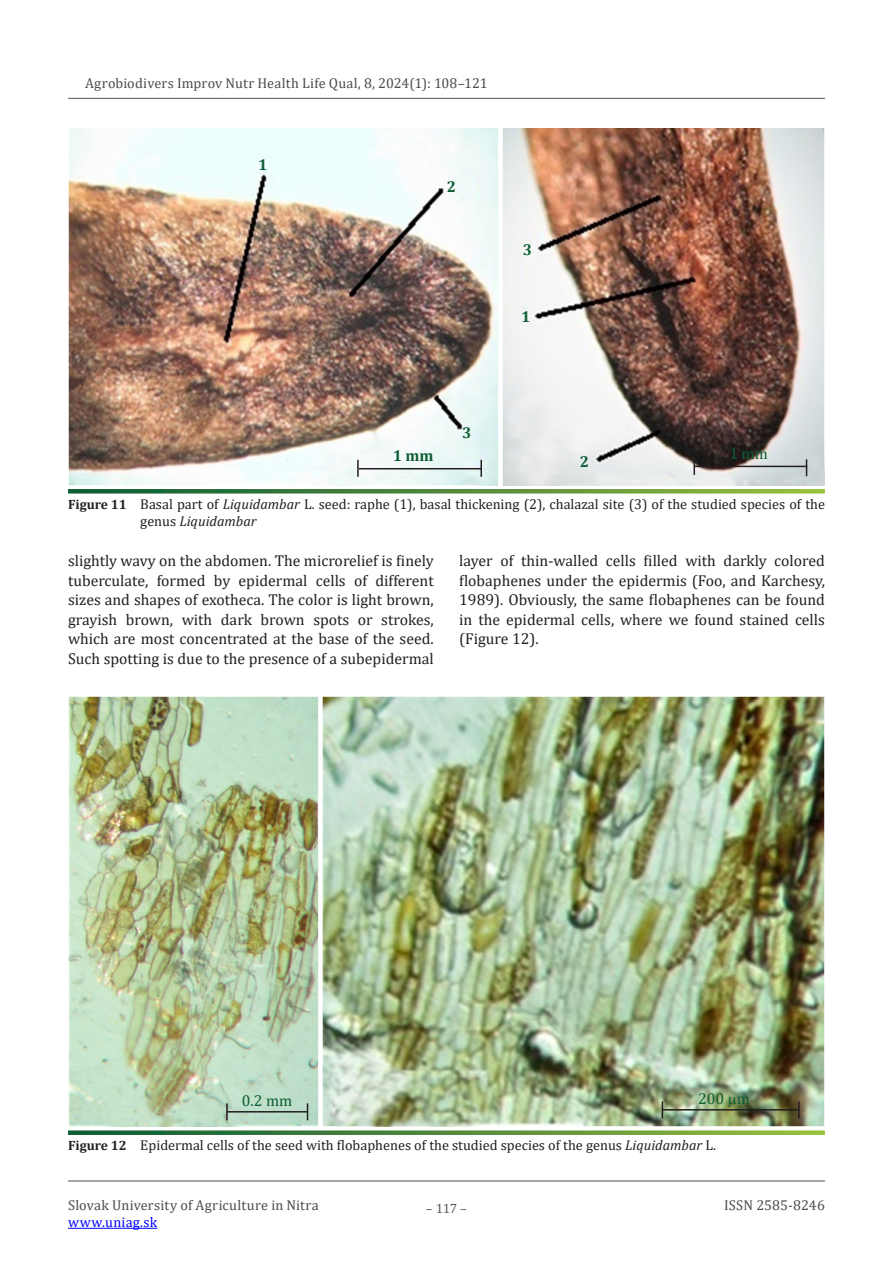
<style>
.page{position:relative;width:893px;height:1263px;background:#fff}
.page>*{position:absolute;margin:0;border:0;box-sizing:border-box;transform-origin:0 0}
.blok_ang{font:15.75px/19.5px "Cambria";color:#231f20;text-align:justify}
.blok_ang-2{font:15.75px "Cambria";color:#0c5d33}
.blok_ang-3{font:700 15.75px "Cambria";color:#0c5d33}
.obrazok{font:14.25px/17.1px "Cambria";color:#231f20}
.t1{font:14.25px "Cambria";letter-spacing:.01em;color:#4b4c4d}
.t2{font:14.25px "Cambria";letter-spacing:.02em;color:#00f}
.t3{font:13.5px "Cambria";color:#57585a}
.s1{font-weight:700;font-size:13.5px}
.s2{font-style:italic}
</style>
<div class="page">
<hr style="left:68px;top:98px;width:757px;height:1px;background:#6c6d70">
<hr style="left:68px;top:1228px;width:89px;height:1px;background:#00f">
<hr style="left:68px;top:1180px;width:757px;height:1px;background:#6c6d70">
<svg style="left:68px;top:489px;width:757px;height:4px;background:#528b3b"></svg>
<img style="left:68px;top:128px;width:757px;height:357px">
<svg style="left:68px;top:1130px;width:757px;height:5px;background:#62964d"></svg>
<img style="left:68px;top:696px;width:757px;height:430px">
<div style="left:498px;top:121px;width:5px;height:366px;background:#fff"></div>
<div style="left:318px;top:674px;width:5px;height:453px;background:#fff"></div>
<hr style="left:662px;top:1109px;width:137px;height:1px;background:#231f20">
<svg style="left:798px;top:1101px;width:2px;height:17px"></svg>
<svg style="left:662px;top:1101px;width:1px;height:17px"></svg>
<hr style="left:227px;top:1111px;width:81px;height:1px;background:#231f20">
<svg style="left:307px;top:1103px;width:1px;height:17px"></svg>
<svg style="left:226px;top:1103px;width:2px;height:17px"></svg>
<hr style="left:359px;top:468px;width:123px;height:1px;background:#231f20">
<hr style="left:694px;top:466px;width:113px;height:1px;background:#231f20">
<svg style="left:357px;top:460px;width:2px;height:17px"></svg>
<svg style="left:480px;top:460px;width:2px;height:17px"></svg>
<svg style="left:693px;top:458px;width:2px;height:17px"></svg>
<svg style="left:806px;top:459px;width:1px;height:17px"></svg>
<svg style="left:729px;top:1097px;width:7px;height:11px"></svg>
<p class="t1" style="left:85px;top:74px;width:404px">Agrobiodivers Improv Nutr Health Life Qual, 8, 2024(1): 108–121</p>
<p class="blok_ang-3" style="left:258px;top:153px;width:11px">1</p>
<p class="blok_ang-3" style="left:447px;top:176px;width:11px">2</p>
<p class="blok_ang-3" style="left:462px;top:421px;width:11px">3</p>
<p class="blok_ang-3" style="left:523px;top:238px;width:11px">3</p>
<p class="blok_ang-3" style="left:521px;top:306px;width:11px">1</p>
<p class="blok_ang-3" style="left:393px;top:445px;width:42px">1 mm</p>
<p class="blok_ang-2" style="left:729px;top:444px;width:40px">1 mm</p>
<p class="blok_ang-3" style="left:580px;top:450px;width:11px">2</p>
<p class="obrazok" style="left:140px;top:495px;width:686px;text-indent:-72px"><span class="s1">Figure 11</span> Basal part of <span class="s2">Liquidambar</span> L. seed: raphe (1), basal thickening (2), chalazal site (3) of the studied species of the genus <span class="s2">Liquidambar</span></p>
<p class="blok_ang" style="left:68px;top:551px;width:367px">slightly wavy on the abdomen. The microrelief is finely tuberculate, formed by epidermal cells of different sizes and shapes of exotheca. The color is light brown, grayish brown, with dark brown spots or strokes, which are most concentrated at the base of the seed.<br>Such spotting is due to the presence of a subepidermal</p>
<p class="blok_ang" style="left:459px;top:551px;width:367px">layer of thin-walled cells filled with darkly colored flobaphenes under the epidermis (Foo, and Karchesy, 1989). Obviously, the same flobaphenes can be found in the epidermal cells, where we found stained cells (Figure 12).</p>
<p class="blok_ang-2" style="left:242px;top:1092px;width:52px">0.2 mm</p>
<p class="blok_ang-2" style="left:698px;top:1090px;width:53px">200 m</p>
<p class="obrazok" style="left:68px;top:1136px;width:649px"><span class="s1">Figure 12</span> Epidermal cells of the seed with flobaphenes of the studied species of the genus <span class="s2">Liquidambar</span> L.</p>
<p class="t1" style="left:68px;top:1197px;width:252px">Slovak University of Agriculture in Nitra</p>
<p class="t2" style="left:68px;top:1214px;width:91px">www.uniag.sk</p>
<p class="t3" style="left:426px;top:1200px;width:43px">– 117 –</p>
<p class="t1" style="left:724px;top:1197px;width:102px">ISSN 2585-8246</p>
</div>
